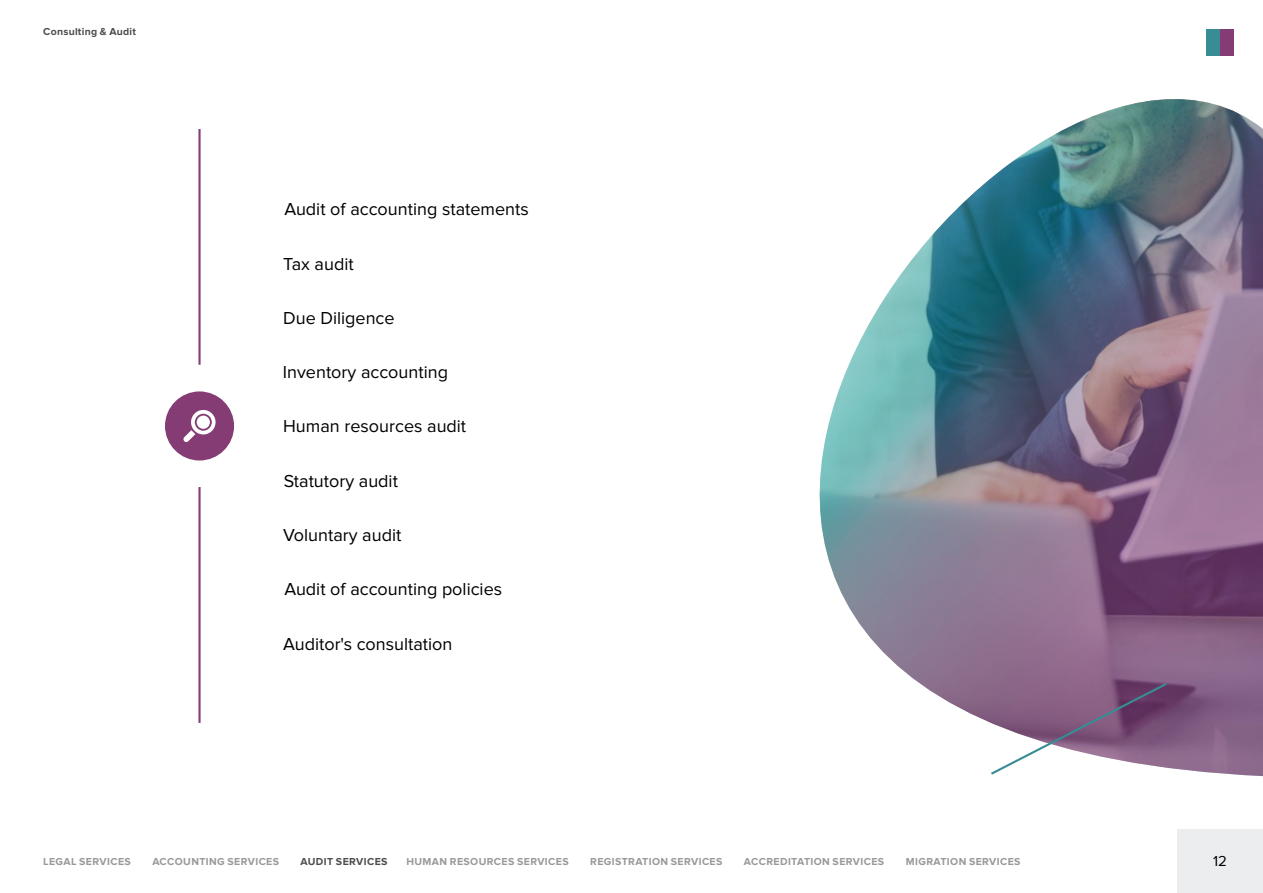
<style>
.page{position:relative;width:1263px;height:893px;background:#fff}
.page>*{position:absolute;margin:0;border:0;box-sizing:border-box;transform-origin:0 0}
.t1{font:18px "Proxima Nova";color:#000}
.t2{font:15px "Proxima Nova";color:#000}
.t3{font:700 10.5px "Proxima Nova";letter-spacing:.04em;color:#999}
.t4{font:700 10.5px "Proxima Nova";letter-spacing:.025em;color:#4d4d4d}
</style>
<div class="page">
<div style="left:1177px;top:830px;width:86px;height:63px;background:#ebedee"></div>
<div style="left:1206px;top:29px;width:14px;height:27px;background:#388c94"></div>
<div style="left:1220px;top:29px;width:13px;height:27px;background:#853c74"></div>
<img style="left:819px;top:99px;width:444px;height:677px">
<hr style="left:198px;top:129px;width:3px;height:236px;background:#853c74">
<hr style="left:198px;top:487px;width:3px;height:236px;background:#853c74">
<svg style="left:989px;top:681px;width:180px;height:95px"></svg>
<div style="left:165px;top:391px;width:69px;height:69px;background:#853c74;border-radius:50%"></div>
<svg style="left:183px;top:410px;width:33px;height:32px"></svg>
<div style="left:197px;top:416px;width:13px;height:13px;background:#fff;border-radius:50%"></div>
<p class="t4" style="left:43px;top:27px;width:94px">Consulting &amp; Audit</p>
<p class="t1" style="left:284px;top:201px;width:246px">Audit of accounting statements</p>
<p class="t1" style="left:283px;top:255px;width:72px">Tax audit</p>
<p class="t1" style="left:283px;top:309px;width:113px">Due Diligence</p>
<p class="t1" style="left:283px;top:364px;width:167px">Inventory accounting</p>
<p class="t1" style="left:283px;top:418px;width:185px">Human resources audit</p>
<p class="t1" style="left:284px;top:472px;width:116px">Statutory audit</p>
<p class="t1" style="left:283px;top:527px;width:120px">Voluntary audit</p>
<p class="t1" style="left:284px;top:581px;width:219px">Audit of accounting policies</p>
<p class="t1" style="left:283px;top:636px;width:171px">Auditor's consultation</p>
<p class="t3" style="left:43px;top:857px;width:89px">LEGAL SERVICES</p>
<p class="t3" style="left:152px;top:857px;width:128px">ACCOUNTING SERVICES</p>
<p class="t4" style="left:301px;top:857px;width:88px">AUDIT SERVICES</p>
<p class="t3" style="left:406px;top:857px;width:164px">HUMAN RESOURCES SERVICES</p>
<p class="t3" style="left:590px;top:857px;width:134px">REGISTRATION SERVICES</p>
<p class="t3" style="left:744px;top:857px;width:142px">ACCREDITATION SERVICES</p>
<p class="t3" style="left:906px;top:857px;width:116px">MIGRATION SERVICES</p>
<p class="t2" style="left:1213px;top:854px;width:15px">12</p>
</div>
